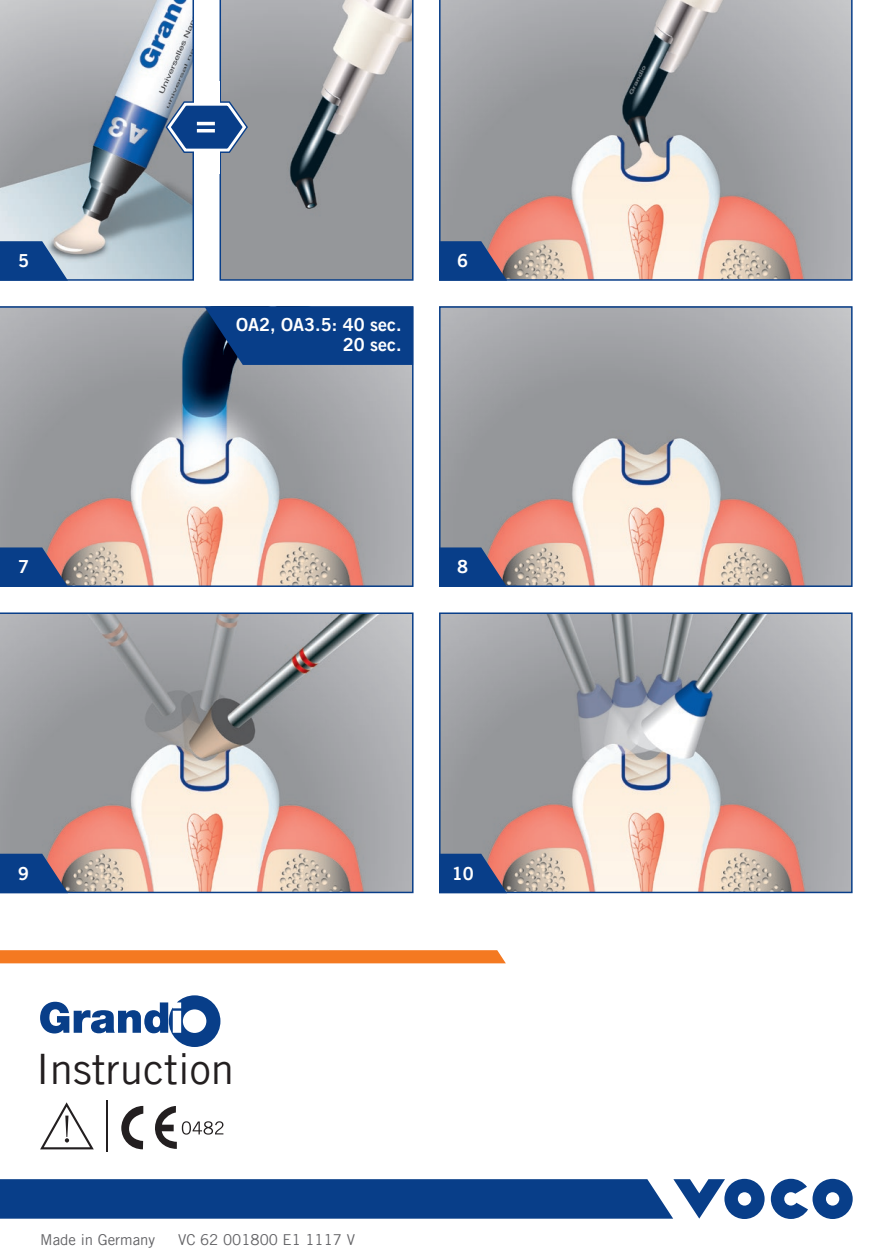
<style>
.page{position:relative;width:893px;height:1259px;background:#fff}
.page>*{position:absolute;margin:0;border:0;box-sizing:border-box;transform-origin:0 0}
.t1{font:42px "Trade Gothic LT Com";color:#231f20}
.t2{font:18px "Trade Gothic LT Com Bd 2";color:#fff}
.t3{font:15px "Trade Gothic LT Com";color:#636366}
</style>
<div class="page">
<svg style="left:0;top:612px;width:414px;height:281px;background:#b1a8a7"></svg>
<img style="left:442px;top:615px;width:408px;height:275px">
<div style="left:439px;top:612px;width:414px;height:281px;border:2px solid #083e89"></div>
<svg style="left:439px;top:0;width:414px;height:281px;background:#b1a9a9"></svg>
<svg style="left:0;top:306px;width:414px;height:281px;background:#b1a9aa"></svg>
<img style="left:442px;top:309px;width:408px;height:275px">
<div style="left:439px;top:306px;width:414px;height:281px;border:2px solid #083e89"></div>
<svg style="left:220px;top:0;width:194px;height:281px;background:#9a9ca0"></svg>
<svg style="left:0;top:0;width:194px;height:281px;background:#a4aeb8"></svg>
<svg style="left:771px;top:1178px;width:82px;height:41px"></svg>
<svg style="left:0;top:1178px;width:765px;height:41px;background:#215295"></svg>
<svg style="left:40px;top:1102px;width:54px;height:47px"></svg>
<svg style="left:121px;top:1106px;width:22px;height:43px"></svg>
<svg style="left:155px;top:1106px;width:68px;height:43px"></svg>
<hr style="left:106px;top:1100px;width:2px;height:51px;background:#231f20">
<svg style="left:0;top:950px;width:506px;height:13px;background:#f47c26"></svg>
<svg style="left:439px;top:241px;width:68px;height:40px;background:#304a84"></svg>
<svg style="left:0;top:547px;width:68px;height:40px;background:#2f4a83"></svg>
<svg style="left:439px;top:547px;width:68px;height:40px;background:#304a83"></svg>
<svg style="left:0;top:853px;width:68px;height:40px;background:#304a83"></svg>
<svg style="left:439px;top:853px;width:68px;height:40px;background:#314a83"></svg>
<svg style="left:0;top:241px;width:68px;height:40px;background:#2c5996"></svg>
<svg style="left:162px;top:98px;width:89px;height:60px;background:#617ca3"></svg>
<hr style="left:197px;top:122px;width:18px;height:3px;background:#fff">
<hr style="left:197px;top:129px;width:18px;height:3px;background:#fff">
<svg style="left:40px;top:995px;width:180px;height:52px"></svg>
<svg style="left:205px;top:307px;width:208px;height:58px;background:#083a80"></svg>
<p class="t2" style="left:18px;top:249px;width:12px">5</p>
<p class="t2" style="left:236px;top:313px;width:167px">OA2, OA3.5: 40 sec.</p>
<p class="t2" style="left:343px;top:334px;width:60px">20 sec.</p>
<p class="t2" style="left:457px;top:249px;width:12px">6</p>
<p class="t2" style="left:18px;top:556px;width:12px">7</p>
<p class="t2" style="left:457px;top:556px;width:12px">8</p>
<p class="t2" style="left:18px;top:862px;width:12px">9</p>
<p class="t2" style="left:452px;top:862px;width:23px">10</p>
<h1 class="t1" style="left:36px;top:1043px;width:200px">Instruction</h1>
<p class="t3" style="left:40px;top:1230px;width:116px">Made in Germany</p>
<p class="t3" style="left:178px;top:1230px;width:179px">VC 62 001800 E1 1117 V</p>
</div>
